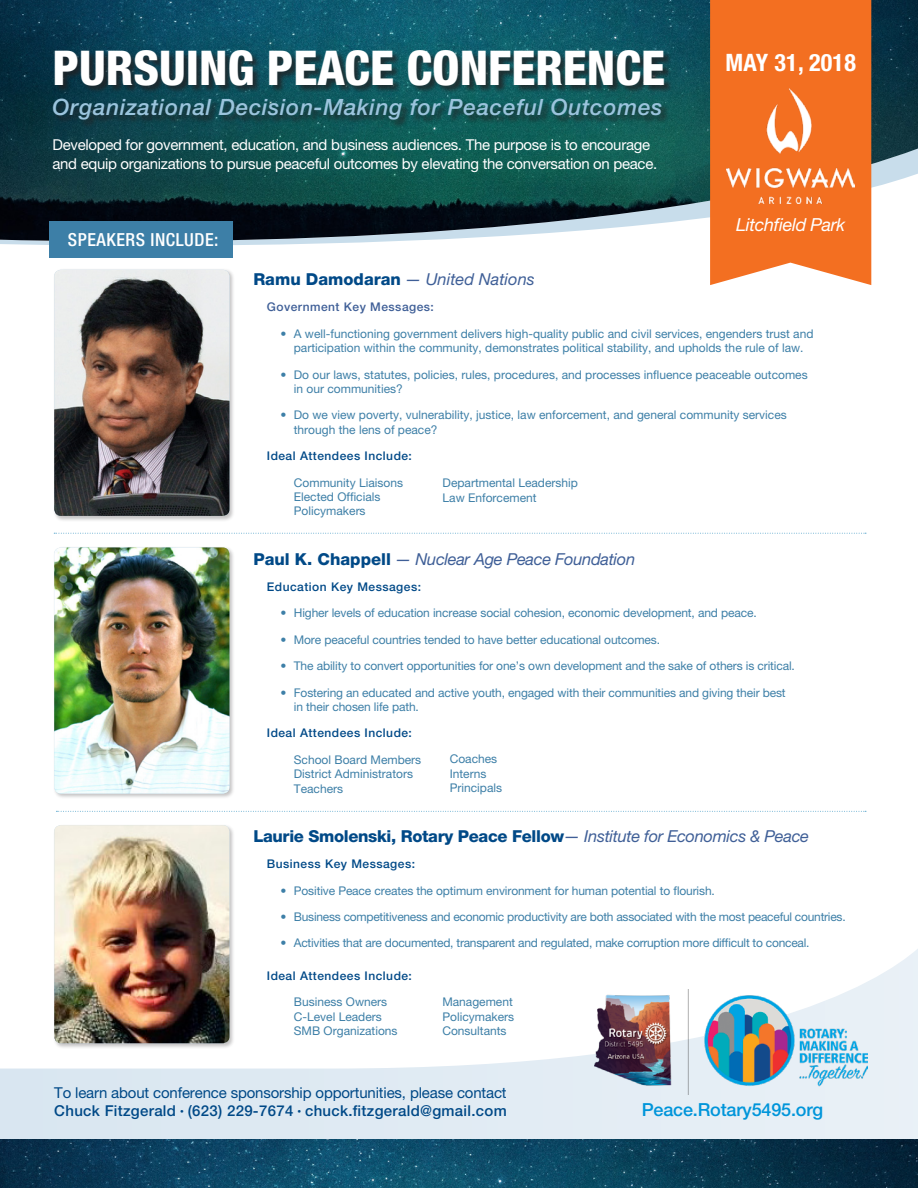
<style>
.page{position:relative;width:918px;height:1188px;background:#fff}
.page>*{position:absolute;margin:0;border:0;box-sizing:border-box;transform-origin:0 0}
.t1{font:800 condensed 48px "Helvetica Neue LT Pro";color:#fff}
.t2{font:700 condensed 24px "Helvetica Neue LT Pro";letter-spacing:.01em;color:#fff}
.t3{font:italic 500 22.5px "Helvetica Neue LT Pro";letter-spacing:.03em;color:#9bc4dd}
.t4{font:500 18px "Helvetica Neue LT Pro";letter-spacing:-.01em;color:#0095da}
.t5{font:500 condensed 18px "Helvetica Neue LT Pro";letter-spacing:.03em;color:#fff}
.t6{font:italic 18px "Helvetica Neue LT Pro";letter-spacing:-.02em;color:#fff}
.t7{font:800 16.5px "Helvetica Neue LT Pro";letter-spacing:-.02em;color:#004987}
.t8{font:italic 16.5px "Helvetica Neue LT Pro";letter-spacing:-.02em;color:#3f5f97}
.t9{font:italic 16.5px "Helvetica Neue LT Pro";color:#3f5f97}
.t10{font:15px/19.5px "Helvetica Neue LT Pro";letter-spacing:-.02em;color:#fff}
.t11{font:15px/18px "Helvetica Neue LT Pro";letter-spacing:-.01em;color:#004987}
.t12{font:12px/14.4px "Helvetica Neue LT Pro";color:#3d7fa7}
.t13{font:12px "Helvetica Neue LT Pro";letter-spacing:-.02em;color:#3d7fa7}
.t14{font:500 12px "Helvetica Neue LT Pro";letter-spacing:.04em;color:#004987}
.t15{font:500 12px "Helvetica Neue LT Pro";letter-spacing:.04em;color:#3f5f97}
.s1{font-weight:800;font-style:normal;color:#004987}
.s2{font-weight:400;font-style:italic;color:#3f5f97}
.s3{font-weight:500}
.s4{font-weight:500;font-size:7.5px}
</style>
<div class="page">
<svg style="left:0;top:949px;width:918px;height:190px"></svg>
<img style="left:0;top:0;width:918px;height:243px">
<div style="left:53px;top:50px;width:620px;height:79px;background:#231f20;opacity:.75"></div>
<svg style="left:710px;top:0;width:161px;height:285px;background:#f3772d"></svg>
<div style="left:53px;top:269px;width:182px;height:253px;background:#231f20;opacity:.27"></div>
<img style="left:54px;top:270px;width:176px;height:246px">
<div style="left:53px;top:546px;width:182px;height:253px;background:#231f20;opacity:.27"></div>
<img style="left:54px;top:547px;width:176px;height:247px">
<div style="left:53px;top:824px;width:182px;height:225px;background:#231f20;opacity:.27"></div>
<img style="left:54px;top:825px;width:176px;height:218px">
<svg style="left:54px;top:533px;width:812px;height:1px"></svg>
<svg style="left:56px;top:811px;width:810px;height:1px"></svg>
<img style="left:726px;top:88px;width:129px;height:116px">
<img style="left:594px;top:989px;width:273px;height:105px">
<div style="left:50px;top:221px;width:183px;height:37px;background:#3d7fa7"></div>
<img style="left:0;top:1139px;width:918px;height:49px">
<h1 class="t1" style="left:52px;top:38px;width:614px">PURSUING PEACE CONFERENCE</h1>
<h3 class="t3" style="left:52px;top:94px;width:612px">Organizational Decision-Making for Peaceful Outcomes</h3>
<p class="t10" style="left:52px;top:135px;width:606px">Developed for government, education, and business audiences. The purpose is to encourage and equip organizations to pursue peaceful outcomes by elevating the conversation on peace.</p>
<h3 class="t5" style="left:68px;top:228px;width:152px">SPEAKERS INCLUDE:</h3>
<h2 class="t2" style="left:726px;top:48px;width:132px">MAY 31, 2018</h2>
<h3 class="t6" style="left:736px;top:213px;width:111px">Litchfield Park</h3>
<h3 class="t9" style="left:253px;top:269px;width:283px"><span class="s1">Ramu Damodaran</span> — United Nations</h3>
<p class="t15" style="left:267px;top:300px;width:169px">Government Key Messages:</p>
<p class="t12" style="left:280px;top:326px;width:535px;text-align:center">• A well-functioning government delivers high-quality public and civil services, engenders trust and participation within the community, demonstrates political stability, and upholds the rule of law.</p>
<p class="t12" style="left:294px;top:367px;width:515px;text-indent:-14px">• Do our laws, statutes, policies, rules, procedures, and processes influence peaceable outcomes in our communities?</p>
<p class="t12" style="left:294px;top:408px;width:494px;text-indent:-14px">• Do we view poverty, vulnerability, justice, law enforcement, and general community services through the lens of peace?</p>
<p class="t14" style="left:267px;top:449px;width:147px">Ideal Attendees Include:</p>
<p class="t12" style="left:294px;top:475px;width:111px">Community Liaisons<br>Elected Officials<br>Policymakers</p>
<h3 class="t8" style="left:253px;top:549px;width:383px"><span class="s1">Paul K. Chappell</span> — Nuclear Age Peace Foundation</h3>
<p class="t14" style="left:267px;top:580px;width:156px">Education Key Messages:</p>
<p class="t12" style="left:280px;top:606px;width:478px">• Higher levels of education increase social cohesion, economic development, and peace.</p>
<p class="t12" style="left:280px;top:632px;width:381px">• More peaceful countries tended to have better educational outcomes.</p>
<p class="t12" style="left:280px;top:659px;width:516px">• The ability to convert opportunities for one’s own development and the sake of others is critical.</p>
<p class="t12" style="left:294px;top:685px;width:493px;text-indent:-14px">• Fostering an educated and active youth, engaged with their communities and giving their best in their chosen life path.</p>
<p class="t14" style="left:267px;top:726px;width:147px">Ideal Attendees Include:</p>
<p class="t12" style="left:294px;top:752px;width:129px">School Board Members<br>District Administrators<br>Teachers</p>
<h3 class="t7" style="left:253px;top:826px;width:557px">Laurie Smolenski, Rotary Peace Fellow<span class="s2">— Institute for Economics &amp; Peace</span></h3>
<p class="t14" style="left:267px;top:857px;width:150px">Business Key Messages:</p>
<p class="t12" style="left:280px;top:883px;width:436px">• Positive Peace creates the optimum environment for human potential to flourish.</p>
<p class="t13" style="left:280px;top:910px;width:567px">• Business competitiveness and economic productivity are both associated with the most peaceful countries.</p>
<p class="t13" style="left:280px;top:936px;width:531px">• Activities that are documented, transparent and regulated, make corruption more difficult to conceal.</p>
<p class="t14" style="left:267px;top:968px;width:147px">Ideal Attendees Include:</p>
<p class="t12" style="left:294px;top:995px;width:105px">Business Owners<br>C-Level Leaders<br>SMB Organizations</p>
<p class="t12" style="left:443px;top:475px;width:137px">Departmental Leadership<br>Law Enforcement</p>
<p class="t12" style="left:450px;top:752px;width:54px">Coaches<br>Interns<br>Principals</p>
<p class="t12" style="left:442px;top:995px;width:73px;text-align:justify">Management Policymakers Consultants</p>
<p class="t11" style="left:54px;top:1083px;width:454px">To learn about conference sponsorship opportunities, please contact<br><span class="s3">Chuck Fitzgerald</span> <span class="s4">•</span> <span class="s3">(623) 229-7674</span> <span class="s4">•</span> <span class="s3">chuck.fitzgerald@gmail.com</span></p>
<h3 class="t4" style="left:642px;top:1099px;width:183px">Peace.Rotary5495.org</h3>
</div>
